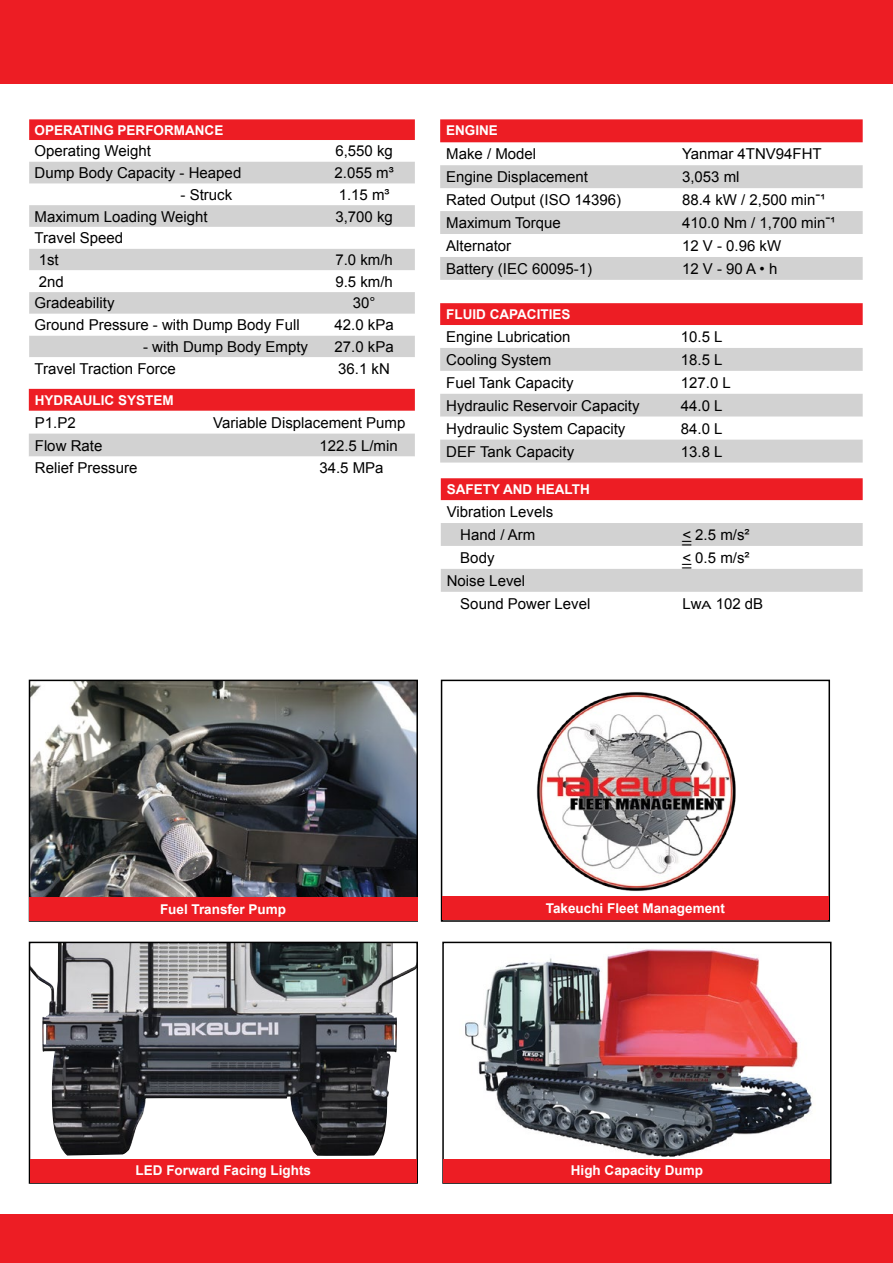
<style>
.page{position:relative;width:893px;height:1263px;background:#fff}
.page>*{position:absolute;margin:0;border:0;box-sizing:border-box;transform-origin:0 0}
.t1{font:18px/22.5px "Minion Pro";color:#000}
.t2{font:15px/23px "Arial";color:#000}
.t3{font:700 13.5px "Arial";color:#fff}
.s1{font-size:11.25px}
</style>
<div class="page">
<div style="left:0;top:1215px;width:893px;height:48px;background:#ed1d24"></div>
<div style="left:0;top:0;width:893px;height:83px;background:#ed1d24"></div>
<img style="left:32px;top:945px;width:383px;height:211px">
<div style="left:29px;top:942px;width:389px;height:242px;border:2px solid #000"></div>
<div style="left:30px;top:1159px;width:386px;height:23px;background:#ed1d24"></div>
<img style="left:32px;top:683px;width:383px;height:214px">
<div style="left:29px;top:680px;width:389px;height:242px;border:2px solid #000"></div>
<div style="left:29px;top:897px;width:388px;height:23px;background:#ed1d24"></div>
<img style="left:536px;top:692px;width:200px;height:199px">
<div style="left:441px;top:680px;width:389px;height:242px;border:2px solid #000"></div>
<div style="left:442px;top:897px;width:386px;height:23px;background:#ed1d24"></div>
<img style="left:465px;top:949px;width:347px;height:208px">
<div style="left:442px;top:942px;width:389px;height:242px;border:2px solid #000"></div>
<div style="left:444px;top:1159px;width:386px;height:23px;background:#ed1d24"></div>
<div style="left:29px;top:119px;width:386px;height:21px;background:#ed1d24"></div>
<div style="left:29px;top:162px;width:386px;height:21px;background:#d2d2d2"></div>
<div style="left:29px;top:205px;width:386px;height:22px;background:#d2d2d2"></div>
<svg style="left:29px;top:249px;width:386px;height:108px;fill:#d2d2d2"></svg>
<div style="left:440px;top:303px;width:423px;height:22px;background:#ed1d24"></div>
<svg style="left:440px;top:348px;width:423px;height:114px"></svg>
<div style="left:440px;top:119px;width:423px;height:23px;background:#ed1d24"></div>
<svg style="left:440px;top:165px;width:423px;height:115px;fill:#d2d2d2"></svg>
<svg style="left:440px;top:234px;width:423px;height:23px"></svg>
<div style="left:29px;top:389px;width:386px;height:22px;background:#ed1d24"></div>
<div style="left:29px;top:434px;width:386px;height:23px;background:#d2d2d2"></div>
<div style="left:441px;top:478px;width:422px;height:22px;background:#ed1d24"></div>
<svg style="left:441px;top:523px;width:422px;height:69px"></svg>
<p class="t3" style="left:35px;top:121px;width:190px">OPERATING PERFORMANCE</p>
<p class="t2" style="left:35px;top:140px;width:118px">Operating Weight</p>
<p class="t2" style="left:335px;top:140px;width:59px">6,550 kg</p>
<p class="t2" style="left:35px;top:161px;width:208px">Dump Body Capacity - Heaped</p>
<p class="t2" style="left:334px;top:161px;width:61px">2.055 m³</p>
<p class="t2" style="left:181px;top:183px;width:53px">- Struck</p>
<p class="t2" style="left:339px;top:183px;width:52px">1.15 m³</p>
<p class="t2" style="left:35px;top:205px;width:175px">Maximum Loading Weight</p>
<p class="t2" style="left:335px;top:205px;width:59px">3,700 kg</p>
<p class="t2" style="left:35px;top:227px;width:90px;line-height:21.8px">Travel Speed<br>1st</p>
<p class="t2" style="left:335px;top:248px;width:59px">7.0 km/h</p>
<p class="t2" style="left:39px;top:270px;width:27px">2nd</p>
<p class="t2" style="left:335px;top:270px;width:59px">9.5 km/h</p>
<p class="t2" style="left:35px;top:292px;width:82px">Gradeability</p>
<p class="t2" style="left:353px;top:292px;width:24px">30°</p>
<p class="t2" style="left:35px;top:313px;width:267px">Ground Pressure - with Dump Body Full</p>
<p class="t2" style="left:334px;top:313px;width:61px">42.0 kPa</p>
<p class="t2" style="left:143px;top:335px;width:167px">- with Dump Body Empty</p>
<p class="t2" style="left:334px;top:335px;width:61px">27.0 kPa</p>
<p class="t2" style="left:35px;top:357px;width:143px">Travel Traction Force</p>
<p class="t2" style="left:338px;top:357px;width:53px">36.1 kN</p>
<p class="t3" style="left:35px;top:391px;width:140px">HYDRAULIC SYSTEM</p>
<p class="t2" style="left:35px;top:411px;width:42px">P1.P2</p>
<p class="t2" style="left:213px;top:411px;width:194px">Variable Displacement Pump</p>
<p class="t2" style="left:35px;top:434px;width:69px">Flow Rate</p>
<p class="t2" style="left:319px;top:434px;width:80px">122.5 L/min</p>
<p class="t2" style="left:35px;top:457px;width:104px">Relief Pressure</p>
<p class="t2" style="left:319px;top:457px;width:66px">34.5 MPa</p>
<p class="t3" style="left:446px;top:122px;width:53px">ENGINE</p>
<p class="t2" style="left:446px;top:143px;width:92px">Make / Model</p>
<p class="t2" style="left:682px;top:143px;width:141px">Yanmar 4TNV94FHT</p>
<p class="t2" style="left:446px;top:166px;width:143px">Engine Displacement</p>
<p class="t2" style="left:682px;top:166px;width:59px">3,053 ml</p>
<p class="t2" style="left:446px;top:188px;width:177px">Rated Output (ISO 14396)</p>
<p class="t2" style="left:682px;top:188px;width:145px">88.4 kW / 2,500 min-¹</p>
<p class="t2" style="left:446px;top:211px;width:116px">Maximum Torque</p>
<p class="t2" style="left:682px;top:211px;width:155px">410.0 Nm / 1,700 min-¹</p>
<p class="t2" style="left:446px;top:234px;width:67px">Alternator</p>
<p class="t2" style="left:682px;top:234px;width:101px">12 V - 0.96 kW</p>
<p class="t2" style="left:446px;top:257px;width:147px">Battery (IEC 60095-1)</p>
<p class="t2" style="left:682px;top:257px;width:97px">12 V - 90 A • h</p>
<p class="t3" style="left:446px;top:305px;width:126px">FLUID CAPACITIES</p>
<p class="t2" style="left:446px;top:325px;width:126px">Engine Lubrication</p>
<p class="t2" style="left:681px;top:325px;width:43px">10.5 L</p>
<p class="t2" style="left:446px;top:348px;width:107px">Cooling System</p>
<p class="t2" style="left:681px;top:348px;width:43px">18.5 L</p>
<p class="t2" style="left:446px;top:371px;width:129px">Fuel Tank Capacity</p>
<p class="t2" style="left:681px;top:371px;width:52px">127.0 L</p>
<p class="t2" style="left:446px;top:394px;width:195px">Hydraulic Reservoir Capacity</p>
<p class="t2" style="left:681px;top:394px;width:43px">44.0 L</p>
<p class="t2" style="left:446px;top:417px;width:181px">Hydraulic System Capacity</p>
<p class="t2" style="left:681px;top:417px;width:43px">84.0 L</p>
<p class="t2" style="left:446px;top:440px;width:130px">DEF Tank Capacity</p>
<p class="t2" style="left:681px;top:440px;width:43px">13.8 L</p>
<p class="t3" style="left:447px;top:480px;width:145px">SAFETY AND HEALTH</p>
<p class="t2" style="left:447px;top:500px;width:108px;text-align:center">Vibration Levels<br>Hand / Arm</p>
<p class="t2" style="left:682px;top:523px;width:69px">&lt; 2.5 m/s²</p>
<p class="t1" style="left:681px;top:530px;width:12px">= =</p>
<p class="t2" style="left:460px;top:546px;width:36px">Body</p>
<p class="t2" style="left:682px;top:546px;width:69px">&lt; 0.5 m/s²</p>
<p class="t2" style="left:460px;top:569px;width:132px;text-indent:-14px">Noise Level<br>Sound Power Level</p>
<p class="t2" style="left:682px;top:592px;width:82px">Lw<span class="s1">A</span> 102 dB</p>
<p class="t3" style="left:160px;top:900px;width:128px">Fuel Transfer Pump</p>
<p class="t3" style="left:546px;top:900px;width:181px">Takeuchi Fleet Management</p>
<p class="t3" style="left:136px;top:1162px;width:177px">LED Forward Facing Lights</p>
<p class="t3" style="left:571px;top:1162px;width:134px">High Capacity Dump</p>
</div>
